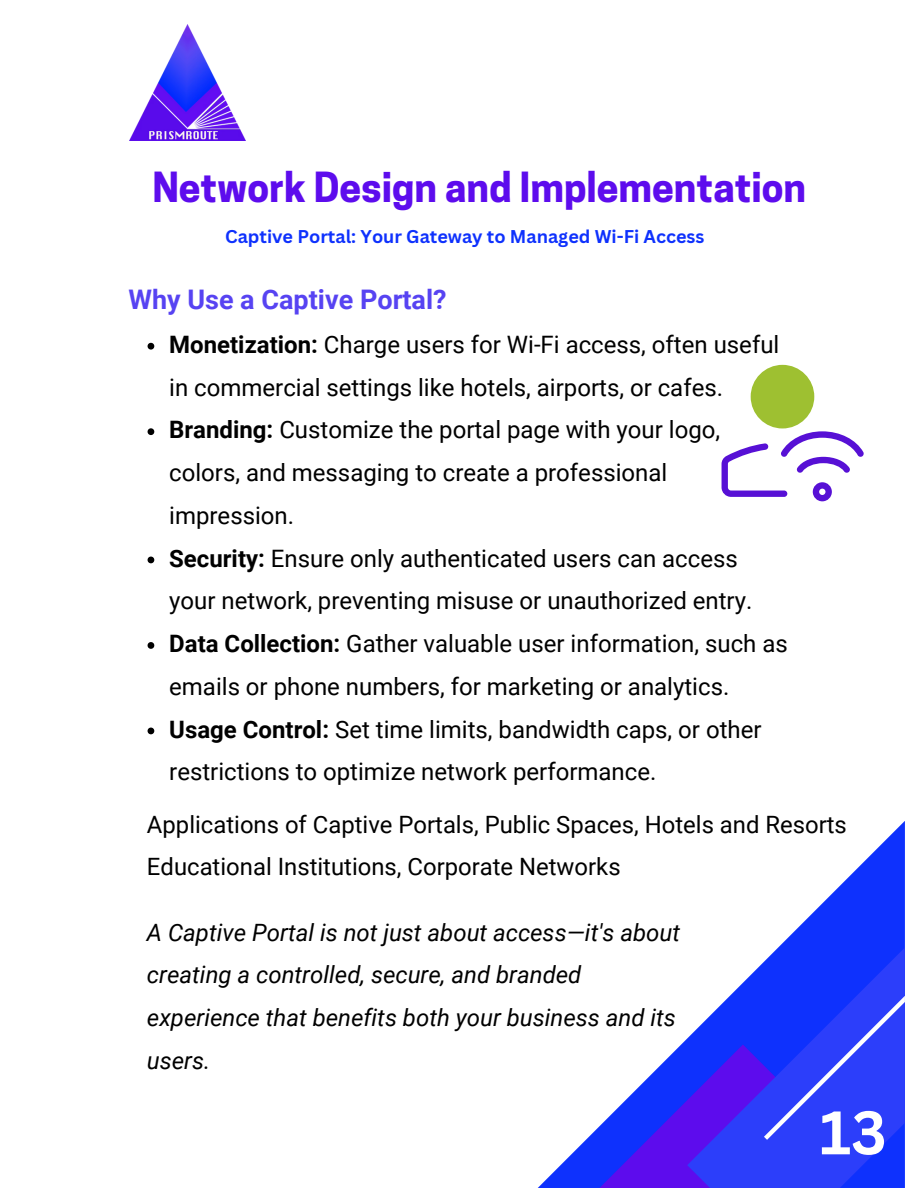
<style>
.page{position:relative;width:918px;height:1188px;background:#fff}
.page>*{position:absolute;margin:0;border:0;box-sizing:border-box;transform-origin:0 0}
.t1{font:700 60px "Canva Sans";color:#fff}
.t2{font:700 39px "Cooper Hewitt";color:#5d0ced}
.t3{font:700 27px "Roboto";color:#5743f2}
.t4{font:24px/42.8px "Roboto";color:#000}
.t5{font:italic 23.85px/42.8px "Roboto";color:#000}
.t6{font:23.85px/42.6px "Roboto";color:#000}
.t7{font:700 18px "Canva Sans";color:#0e31fd}
.s1{font-weight:700}
</style>
<div class="page">
<img style="left:130px;top:25px;width:115px;height:115px">
<svg style="left:538px;top:822px;width:366px;height:366px"></svg>
<svg style="left:687px;top:947px;width:217px;height:49px;fill:#0e31fd"></svg>
<svg style="left:599px;top:996px;width:305px;height:192px"></svg>
<svg style="left:148px;top:343px;width:6px;height:7px"></svg>
<svg style="left:148px;top:428px;width:6px;height:7px"></svg>
<svg style="left:148px;top:557px;width:6px;height:6px"></svg>
<svg style="left:148px;top:642px;width:6px;height:7px"></svg>
<svg style="left:148px;top:728px;width:6px;height:6px"></svg>
<div style="left:751px;top:365px;width:63px;height:63px;background:#9ec031;border-radius:50%"></div>
<svg style="left:722px;top:431px;width:142px;height:70px"></svg>
<p class="t2" style="left:152px;top:173px;width:655px">Network Design and Implementation</p>
<p class="t7" style="left:225px;top:224px;width:481px">Captive Portal: Your Gateway to Managed Wi-Fi Access</p>
<p class="t3" style="left:128px;top:284px;width:320px">Why Use a Captive Portal?</p>
<h1 class="t4" style="left:169px;top:323px;width:612px"><span class="s1">Monetization:</span> Charge users for Wi-Fi access, often useful in commercial settings like hotels, airports, or cafes.</h1>
<p class="t4" style="left:169px;top:409px;width:553px"><span class="s1">Branding:</span> Customize the portal page with your logo, colors, and messaging to create a professional impression.</p>
<h2 class="t4" style="left:169px;top:537px;width:585px"><span class="s1">Security:</span> Ensure only authenticated users can access your network, preventing misuse or unauthorized entry.</h2>
<p class="t4" style="left:169px;top:623px;width:620px"><span class="s1">Data Collection:</span> Gather valuable user information, such as emails or phone numbers, for marketing or analytics.</p>
<p class="t4" style="left:169px;top:708px;width:594px"><span class="s1">Usage Control:</span> Set time limits, bandwidth caps, or other restrictions to optimize network performance.</p>
<p class="t6" style="left:147px;top:803px;width:701px">Applications of Captive Portals, Public Spaces, Hotels and Resorts<br>Educational Institutions, Corporate Networks</p>
<p class="t5" style="left:147px;top:911px;width:535px">A Captive Portal is not just about access—it's about creating a controlled, secure, and branded experience that benefits both your business and its users.</p>
<h3 class="t1" style="left:820px;top:1090px;width:69px">13</h3>
</div>
